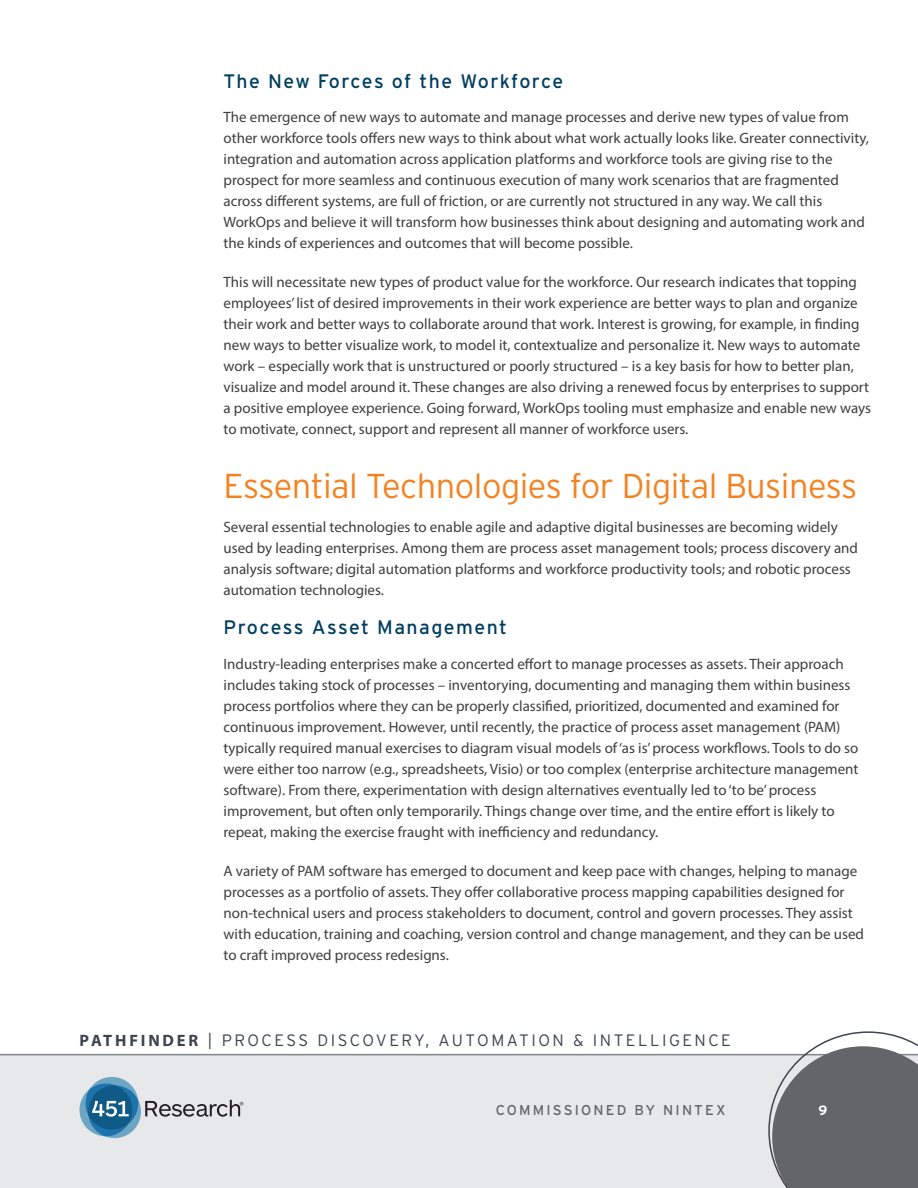
<style>
.page{position:relative;width:918px;height:1188px;background:#fff}
.page>*{position:absolute;margin:0;border:0;box-sizing:border-box;transform-origin:0 0}
.Header_1{font:300 34.5px "Interstate";letter-spacing:-.015em;color:#f58220}
.Header_2{font:19.5px "Interstate";letter-spacing:.07em;color:#003e60}
.t1{font:300 16.5px "Interstate";letter-spacing:.15em;color:#3e444f}
.t2{font:15px/21px "Myriad Pro";color:#3e3e3f}
.t3{font:14.25px "Interstate";letter-spacing:.15em;color:#62656a}
.t4{font:700 13.5px "Interstate";color:#fff}
.s1{font-family:"Myriad Pro";font-weight:700}
</style>
<div class="page">
<div style="left:0;top:1054px;width:918px;height:134px;background:#e7e8e9"></div>
<hr style="left:0;top:1054px;width:918px;height:1px;background:#80838a">
<svg style="left:79px;top:1076px;width:164px;height:63px"></svg>
<svg style="left:768px;top:1031px;width:150px;height:157px"></svg>
<p class="Header_2" style="left:224px;top:69px;width:341px">The New Forces of the Workforce</p>
<p class="t2" style="left:224px;top:106px;width:647px">The emergence of new ways to automate and manage processes and derive new types of value from other workforce tools offers new ways to think about what work actually looks like. Greater connectivity, integration and automation across application platforms and workforce tools are giving rise to the prospect for more seamless and continuous execution of many work scenarios that are fragmented across different systems, are full of friction, or are currently not structured in any way. We call this WorkOps and believe it will transform how businesses think about designing and automating work and the kinds of experiences and outcomes that will become possible.</p>
<p class="t2" style="left:224px;top:271px;width:649px">This will necessitate new types of product value for the workforce. Our research indicates that topping employees’ list of desired improvements in their work experience are better ways to plan and organize their work and better ways to collaborate around that work. Interest is growing, for example, in finding new ways to better visualize work, to model it, contextualize and personalize it. New ways to automate work – especially work that is unstructured or poorly structured – is a key basis for how to better plan, visualize and model around it. These changes are also driving a renewed focus by enterprises to support a positive employee experience. Going forward, WorkOps tooling must emphasize and enable new ways to motivate, connect, support and represent all manner of workforce users.</p>
<p class="Header_1" style="left:224px;top:465px;width:635px">Essential Technologies for Digital Business</p>
<p class="t2" style="left:224px;top:517px;width:636px">Several essential technologies to enable agile and adaptive digital businesses are becoming widely used by leading enterprises. Among them are process asset management tools; process discovery and analysis software; digital automation platforms and workforce productivity tools; and robotic process automation technologies.</p>
<p class="Header_2" style="left:224px;top:616px;width:285px">Process Asset Management</p>
<p class="t2" style="left:224px;top:653px;width:637px">Industry-leading enterprises make a concerted effort to manage processes as assets. Their approach includes taking stock of processes – inventorying, documenting and managing them within business process portfolios where they can be properly classified, prioritized, documented and examined for continuous improvement. However, until recently, the practice of process asset management (PAM) typically required manual exercises to diagram visual models of ‘as is’ process workflows. Tools to do so were either too narrow (e.g., spreadsheets, Visio) or too complex (enterprise architecture management software). From there, experimentation with design alternatives eventually led to ‘to be’ process improvement, but often only temporarily. Things change over time, and the entire effort is likely to repeat, making the exercise fraught with inefficiency and redundancy.</p>
<p class="t2" style="left:224px;top:860px;width:642px">A variety of PAM software has emerged to document and keep pace with changes, helping to manage processes as a portfolio of assets. They offer collaborative process mapping capabilities designed for non-technical users and process stakeholders to document, control and govern processes. They assist with education, training and coaching, version control and change management, and they can be used to craft improved process redesigns.</p>
<p class="t1" style="left:80px;top:1030px;width:653px"><span class="s1">PATHFINDER</span> | PROCESS DISCOVERY, AUTOMATION &amp; INTELLIGENCE</p>
<p class="t3" style="left:496px;top:1102px;width:231px">COMMISSIONED BY NINTEX</p>
<p class="t4" style="left:818px;top:1102px;width:10px">9</p>
</div>
